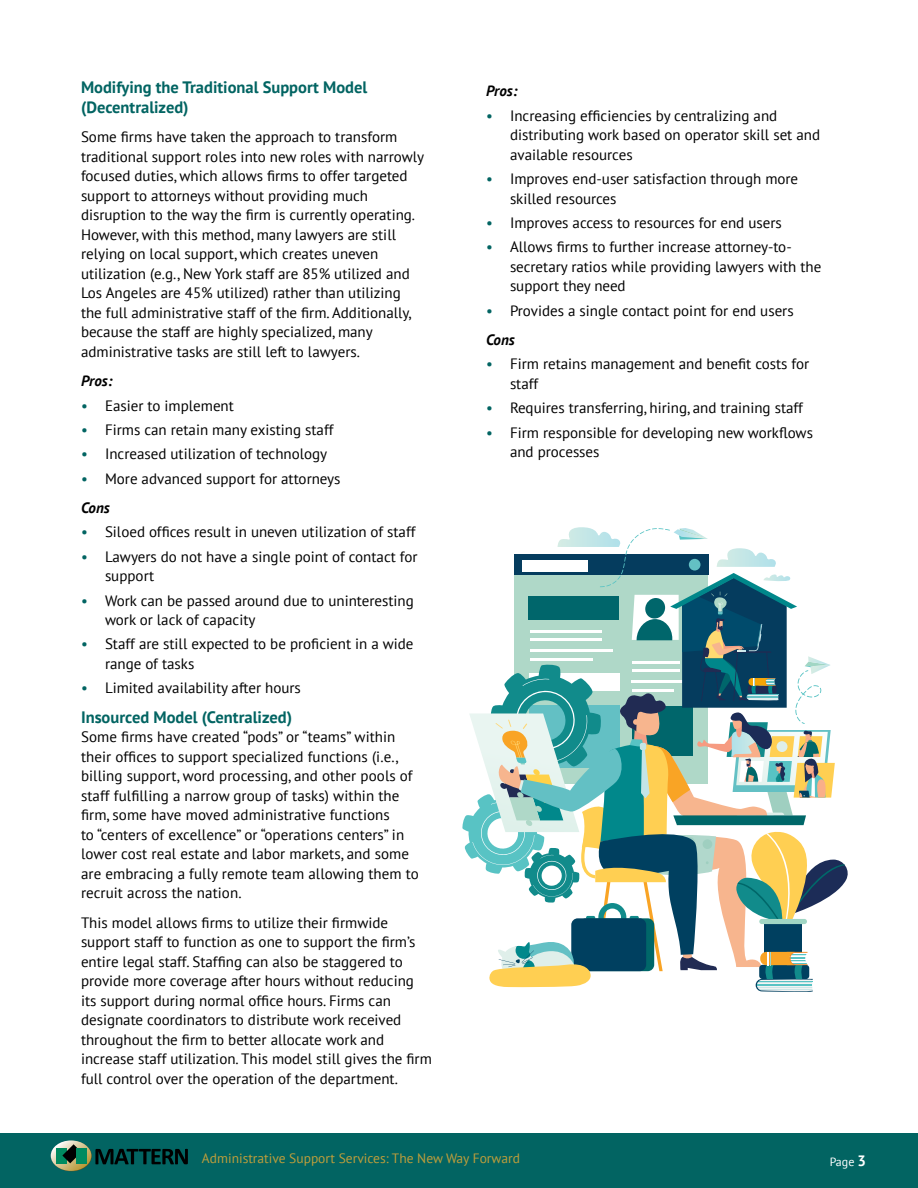
<style>
.page{position:relative;width:918px;height:1188px;background:#fff}
.page>*{position:absolute;margin:0;border:0;box-sizing:border-box;transform-origin:0 0}
.t1{font:700 16.5px/19.8px "PT Sans";color:#026462}
.t2{font:15px/19.5px "PT Sans";color:#000}
.t3{font:italic 700 15px "PT Sans";color:#000}
.t4{font:13.5px "PT Sans";color:#bf9e3b}
.t5{font:12px "PT Sans";color:#fff}
.s1{color:#026462}
.s2{font-weight:700;font-style:italic}
.s3{font-weight:700;font-size:15px}
</style>
<div class="page">
<div style="left:0;top:1133px;width:918px;height:55px;background:#026462"></div>
<svg style="left:51px;top:1140px;width:137px;height:31px"></svg>
<div style="left:76px;top:1148px;width:10px;height:16px;background:#008b60"></div>
<svg style="left:462px;top:527px;width:386px;height:465px"></svg>
<p class="t1" style="left:81px;top:77px;width:288px">Modifying the Traditional Support Model (Decentralized)</p>
<p class="t2" style="left:81px;top:127px;width:345px">Some firms have taken the approach to transform traditional support roles into new roles with narrowly focused duties, which allows firms to offer targeted support to attorneys without providing much disruption to the way the firm is currently operating.<br>However, with this method, many lawyers are still relying on local support, which creates uneven utilization (e.g., New York staff are 85% utilized and Los Angeles are 45% utilized) rather than utilizing the full administrative staff of the firm. Additionally, because the staff are highly specialized, many administrative tasks are still left to lawyers.</p>
<p class="t3" style="left:81px;top:371px;width:33px">Pros:</p>
<p class="t2" style="left:81px;top:395px;width:154px"><span class="s1">•</span> Easier to implement</p>
<p class="t2" style="left:81px;top:420px;width:254px"><span class="s1">•</span> Firms can retain many existing staff</p>
<p class="t2" style="left:81px;top:444px;width:248px"><span class="s1">•</span> Increased utilization of technology</p>
<p class="t2" style="left:81px;top:463px;width:261px;line-height:29.2px"><span class="s1">•</span> More advanced support for attorneys<br><span class="s2">Cons</span></p>
<p class="t2" style="left:81px;top:522px;width:336px"><span class="s1">•</span> Siloed offices result in uneven utilization of staff</p>
<p class="t2" style="left:105px;top:546px;width:314px;text-indent:-24px"><span class="s1">•</span> Lawyers do not have a single point of contact for support</p>
<p class="t2" style="left:105px;top:590px;width:310px;text-indent:-24px"><span class="s1">•</span> Work can be passed around due to uninteresting work or lack of capacity</p>
<p class="t2" style="left:105px;top:634px;width:310px;text-indent:-24px"><span class="s1">•</span> Staff are still expected to be proficient in a wide range of tasks</p>
<p class="t2" style="left:81px;top:678px;width:221px"><span class="s1">•</span> Limited availability after hours</p>
<p class="t1" style="left:81px;top:707px;width:213px">Insourced Model (Centralized)</p>
<p class="t2" style="left:81px;top:727px;width:339px">Some firms have created “pods” or “teams” within their offices to support specialized functions (i.e., billing support, word processing, and other pools of staff fulfilling a narrow group of tasks) within the firm, some have moved administrative functions<br>to “centers of excellence” or “operations centers” in lower cost real estate and labor markets, and some are embracing a fully remote team allowing them to recruit across the nation.</p>
<p class="t2" style="left:81px;top:912px;width:352px">This model allows firms to utilize their firmwide support staff to function as one to support the firm’s entire legal staff. Staffing can also be staggered to provide more coverage after hours without reducing its support during normal office hours. Firms can designate coordinators to distribute work received throughout the firm to better allocate work and increase staff utilization. This model still gives the firm full control over the operation of the department.</p>
<p class="t3" style="left:486px;top:81px;width:33px">Pros:</p>
<p class="t2" style="left:510px;top:105px;width:312px;text-indent:-24px"><span class="s1">•</span> Increasing efficiencies by centralizing and distributing work based on operator skill set and available resources</p>
<p class="t2" style="left:510px;top:169px;width:290px;text-indent:-24px"><span class="s1">•</span> Improves end-user satisfaction through more skilled resources</p>
<p class="t2" style="left:486px;top:213px;width:297px"><span class="s1">•</span> Improves access to resources for end users</p>
<p class="t2" style="left:510px;top:237px;width:313px;text-indent:-24px"><span class="s1">•</span> Allows firms to further increase attorney-to&shy;secretary ratios while providing lawyers with the support they need</p>
<p class="t2" style="left:486px;top:295px;width:309px;line-height:29.2px"><span class="s1">•</span> Provides a single contact point for end users<br><span class="s2">Cons</span></p>
<p class="t2" style="left:510px;top:354px;width:301px;text-indent:-24px"><span class="s1">•</span> Firm retains management and benefit costs for staff</p>
<p class="t2" style="left:486px;top:398px;width:319px"><span class="s1">•</span> Requires transferring, hiring, and training staff</p>
<p class="t2" style="left:510px;top:422px;width:304px;text-indent:-24px"><span class="s1">•</span> Firm responsible for developing new workflows and processes</p>
<p class="t4" style="left:202px;top:1150px;width:320px">Administrative Support Services: The New Way Forward</p>
<p class="t5" style="left:830px;top:1154px;width:38px">Page <span class="s3">3</span></p>
</div>
